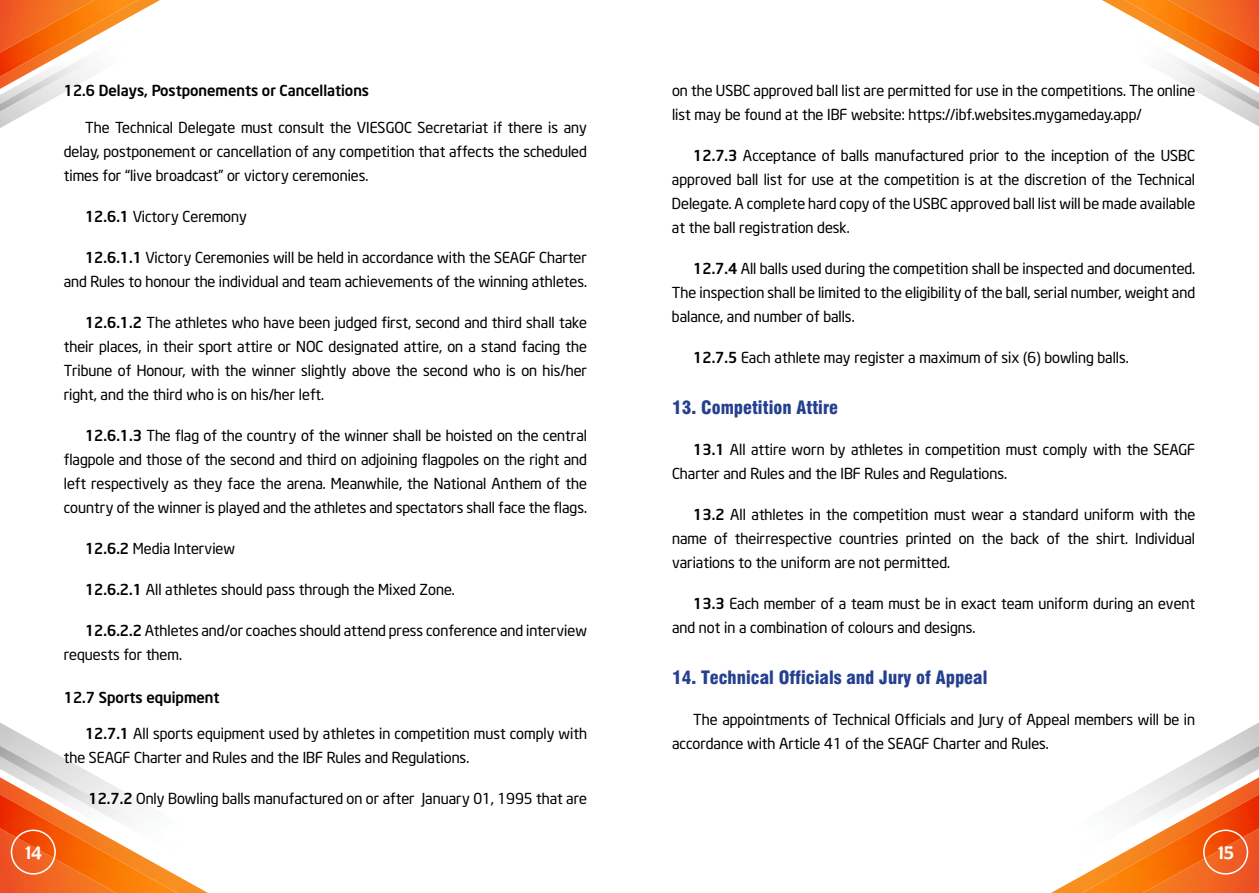
<style>
.page{position:relative;width:1259px;height:893px;background:#fff}
.page>*{position:absolute;margin:0;border:0;box-sizing:border-box;transform-origin:0 0}
.t1{font:21px "Berlin Sans FB";color:#fff}
.t2{font:18px "UTM Swiss 721 Black Condensed";color:#25408f}
.t3{font:15px/24px "UTM Neo Sans Intel";color:#000;text-align:justify}
.t4{font:700 15px "UTM Neo Sans Intel";color:#000}
.s1{font-weight:700}
</style>
<div class="page">
<svg style="left:1102px;top:0;width:157px;height:127px"></svg>
<img style="left:1104px;top:24px;width:155px;height:96px">
<svg style="left:0;top:871px;width:208px;height:22px;background:#f68130"></svg>
<img style="left:0;top:737px;width:169px;height:134px">
<svg style="left:0;top:0;width:160px;height:128px"></svg>
<img style="left:0;top:25px;width:155px;height:96px">
<svg style="left:1051px;top:871px;width:208px;height:22px;background:#f68230"></svg>
<img style="left:1090px;top:737px;width:169px;height:134px">
<div style="left:11px;top:829px;width:45px;height:46px;border:2px solid #fff;border-radius:50%"></div>
<div style="left:1203px;top:829px;width:45px;height:46px;border:2px solid #fff;border-radius:50%"></div>
<p class="t4" style="left:64px;top:79px;width:307px">12.6 Delays, Postponements or Cancellations</p>
<p class="t3" style="left:64px;top:114px;width:524px;text-indent:21px">The Technical Delegate must consult the VIESGOC Secretariat if there is any delay, postponement or cancellation of any competition that affects the scheduled times for “live broadcast” or victory ceremonies.</p>
<p class="t3" style="left:85px;top:203px;width:163px"><span class="s1">12.6.1</span> Victory Ceremony</p>
<p class="t3" style="left:64px;top:244px;width:524px;text-align:right"><span class="s1">12.6.1.1</span> Victory Ceremonies will be held in accordance with the SEAGF Charter and Rules to honour the individual and team achievements of the winning athletes.</p>
<p class="t3" style="left:64px;top:309px;width:525px;text-indent:21px"><span class="s1">12.6.1.2</span> The athletes who have been judged first, second and third shall take their places, in their sport attire or NOC designated attire, on a stand facing the Tribune of Honour, with the winner slightly above the second who is on his/her right, and the third who is on his/her left.</p>
<p class="t3" style="left:64px;top:422px;width:525px;text-indent:21px"><span class="s1">12.6.1.3</span> The flag of the country of the winner shall be hoisted on the central flagpole and those of the second and third on adjoining flagpoles on the right and left respectively as they face the arena. Meanwhile, the National Anthem of the country of the winner is played and the athletes and spectators shall face the flags.</p>
<p class="t3" style="left:85px;top:535px;width:151px"><span class="s1">12.6.2</span> Media Interview</p>
<p class="t3" style="left:85px;top:576px;width:370px"><span class="s1">12.6.2.1</span> All athletes should pass through the Mixed Zone.</p>
<p class="t3" style="left:64px;top:617px;width:524px;text-indent:21px"><span class="s1">12.6.2.2</span> Athletes and/or coaches should attend press conference and interview requests for them.</p>
<p class="t4" style="left:64px;top:685px;width:157px">12.7 Sports equipment</p>
<p class="t3" style="left:64px;top:720px;width:525px;text-indent:21px"><span class="s1">12.7.1</span> All sports equipment used by athletes in competition must comply with the SEAGF Charter and Rules and the IBF Rules and Regulations.</p>
<p class="t3" style="left:88px;top:785px;width:500px"><span class="s1">12.7.2</span> Only Bowling balls manufactured on or after January 01, 1995 that are</p>
<p class="t3" style="left:672px;top:77px;width:525px">on the USBC approved ball list are permitted for use in the competitions. The online list may be found at the IBF website: https://ibf.websites.mygameday.app/</p>
<p class="t3" style="left:672px;top:142px;width:525px;text-indent:21px"><span class="s1">12.7.3</span> Acceptance of balls manufactured prior to the inception of the USBC approved ball list for use at the competition is at the discretion of the Technical Delegate. A complete hard copy of the USBC approved ball list will be made available at the ball registration desk.</p>
<p class="t3" style="left:672px;top:255px;width:525px;text-indent:21px"><span class="s1">12.7.4</span> All balls used during the competition shall be inspected and documented.<br>The inspection shall be limited to the eligibility of the ball, serial number, weight and balance, and number of balls.</p>
<p class="t3" style="left:693px;top:344px;width:435px"><span class="s1">12.7.5</span> Each athlete may register a maximum of six (6) bowling balls.</p>
<p class="t2" style="left:672px;top:394px;width:168px">13. Competition Attire</p>
<p class="t3" style="left:672px;top:436px;width:524px;text-indent:21px"><span class="s1">13.1</span> All attire worn by athletes in competition must comply with the SEAGF<br>Charter and Rules and the IBF Rules and Regulations.</p>
<p class="t3" style="left:672px;top:501px;width:525px;text-indent:21px"><span class="s1">13.2</span> All athletes in the competition must wear a standard uniform with the name of theirrespective countries printed on the back of the shirt. Individual variations to the uniform are not permitted.</p>
<p class="t3" style="left:672px;top:590px;width:524px;text-indent:21px"><span class="s1">13.3</span> Each member of a team must be in exact team uniform during an event and not in a combination of colours and designs.</p>
<p class="t2" style="left:672px;top:664px;width:317px">14. Technical Officials and Jury of Appeal</p>
<p class="t3" style="left:672px;top:706px;width:524px;text-indent:21px">The appointments of Technical Officials and Jury of Appeal members will be in accordance with Article 41 of the SEAGF Charter and Rules.</p>
<h1 class="t1" style="left:25px;top:840px;width:18px">14</h1>
<h1 class="t1" style="left:1218px;top:840px;width:17px">15</h1>
</div>
